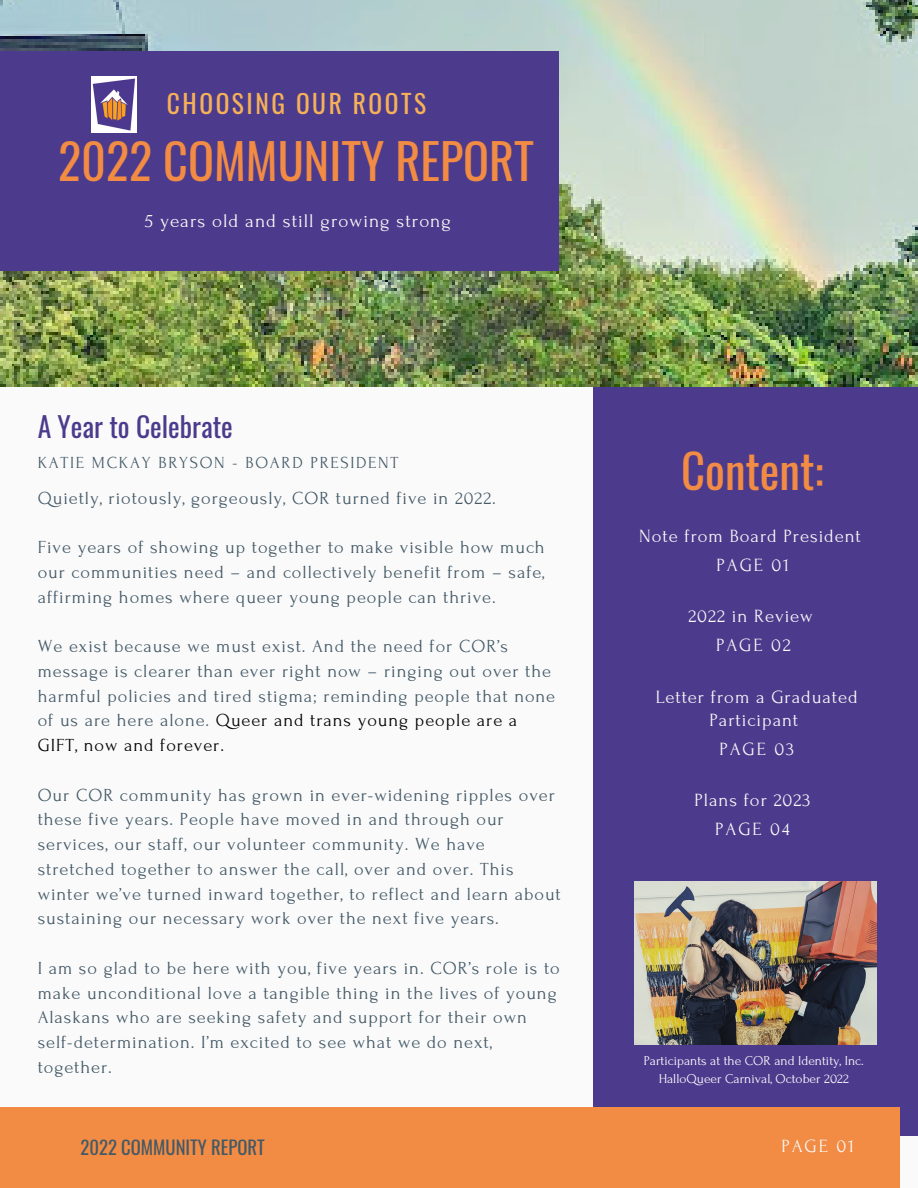
<style>
.page{position:relative;width:918px;height:1188px;background:#fafafa}
.page>*{position:absolute;margin:0;border:0;box-sizing:border-box;transform-origin:0 0}
.t1{font:48.3px "Oswald";color:#f28b43}
.t2{font:46.65px "Oswald";color:#f28b43}
.t3{font:27.6px "Oswald";color:#4c3b8d}
.t4{font:25.5px "Oswald";letter-spacing:.1em;color:#f6b158}
.t5{font:19.2px "Forum";letter-spacing:.05em;color:#fafafa}
.t6{font:18.6px/29.1px "Forum";letter-spacing:.05em;color:#fafafa;text-align:center}
.t7{font:18.6px "Oswald";color:#435967}
.t8{font:18.45px/24.8px "Forum";letter-spacing:.05em;color:#435967}
.t9{font:16.8px "Forum";letter-spacing:.1em;color:#435967}
.t10{font:13.5px/18px "Forum";color:#fff;text-align:center}
.s1{color:#000}
</style>
<div class="page">
<div style="left:594px;top:263px;width:324px;height:873px;background:#4c3b8d"></div>
<img style="left:0;top:0;width:918px;height:386px">
<img style="left:634px;top:881px;width:242px;height:163px">
<div style="left:0;top:51px;width:559px;height:219px;background:#4c3b8d"></div>
<div style="left:0;top:1107px;width:900px;height:81px;background:#f28b43"></div>
<img style="left:92px;top:77px;width:45px;height:56px">
<h3 class="t4" style="left:167px;top:83px;width:261px">CHOOSING OUR ROOTS</h3>
<h1 class="t1" style="left:58px;top:124px;width:478px">2022 COMMUNITY REPORT</h1>
<p class="t5" style="left:145px;top:211px;width:308px">5 years old and still growing strong</p>
<h3 class="t3" style="left:38px;top:405px;width:197px">A Year to Celebrate</h3>
<p class="t9" style="left:38px;top:454px;width:362px">KATIE MCKAY BRYSON - BOARD PRESIDENT</p>
<p class="t8" style="left:38px;top:486px;width:460px">Quietly, riotously, gorgeously, COR turned five in 2022.</p>
<p class="t8" style="left:38px;top:535px;width:509px;text-align:justify">Five years of showing up together to make visible how much our communities need – and collectively benefit from – safe, affirming homes where queer young people can thrive.</p>
<p class="t8" style="left:38px;top:634px;width:519px">We exist because we must exist. And the need for COR’s message is clearer than ever right now – ringing out over the harmful policies and tired stigma; reminding people that none of us are here alone. <span class="s1">Queer and trans young people are a GIFT, now and forever.</span></p>
<p class="t8" style="left:38px;top:783px;width:525px">Our COR community has grown in ever-widening ripples over these five years. People have moved in and through our services, our staff, our volunteer community. We have stretched together to answer the call, over and over. This winter we’ve turned inward together, to reflect and learn about sustaining our necessary work over the next five years.</p>
<p class="t8" style="left:38px;top:956px;width:524px">I am so glad to be here with you, five years in. COR’s role is to make unconditional love a tangible thing in the lives of young Alaskans who are seeking safety and support for their own self-determination. I’m excited to see what we do next, together.</p>
<h2 class="t2" style="left:681px;top:435px;width:144px">Content:</h2>
<p class="t6" style="left:639px;top:521px;width:223px">Note from Board President<br>PAGE 01</p>
<p class="t6" style="left:688px;top:602px;width:126px">2022 in Review<br>PAGE 02</p>
<p class="t6" style="left:656px;top:687px;width:203px;line-height:22.2px">Letter from a Graduated<br>Participant</p>
<p class="t6" style="left:719px;top:735px;width:76px">PAGE 03</p>
<p class="t6" style="left:695px;top:786px;width:117px">Plans for 2023<br>PAGE 04</p>
<p class="t10" style="left:644px;top:1052px;width:222px">Participants at the COR and Identity, Inc.<br>HalloQueer Carnival, October 2022</p>
<p class="t7" style="left:81px;top:1133px;width:186px">2022 COMMUNITY REPORT</p>
<p class="t6" style="left:781px;top:1132px;width:74px">PAGE 01</p>
</div>
